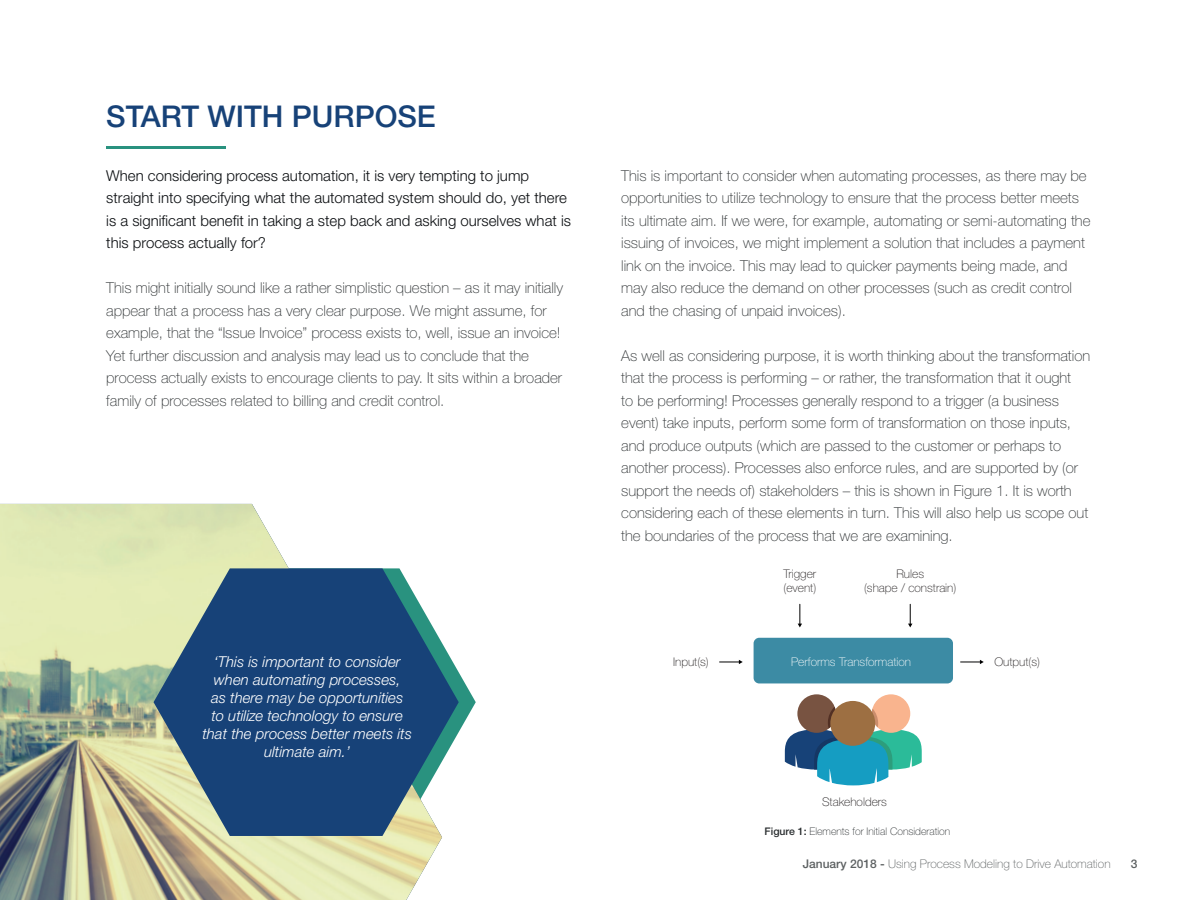
<style>
.page{position:relative;width:1200px;height:900px;background:#fff}
.page>*{position:absolute;margin:0;border:0;box-sizing:border-box;transform-origin:0 0}
.t1{font:500 30px "Helvetica Neue LT Std";color:#174278}
.t2{font:100 15px/22.5px "Helvetica Neue LT Std";color:#292d2f}
.t3{font:300 15px/22.5px "Helvetica Neue LT Std";color:#0b0e11}
.t4{font:italic 300 15px/18px "Helvetica Neue LT Std";color:#fff;text-align:center}
.t5{font:100 12px/14.4px "Helvetica Neue LT Std";color:#231f20}
.t6{font:100 12px "Helvetica Neue LT Std";color:#5d6162}
.t7{font:100 12px "Helvetica Neue LT Std";color:#fff}
.t8{font:500 12px "Helvetica Neue LT Std";color:#5d6162}
.t9{font:100 10.5px "Helvetica Neue LT Std";color:#292d2f}
.s1{font-weight:500}
</style>
<div class="page">
<svg style="left:459px;top:673px;width:17px;height:59px"></svg>
<img style="left:0;top:504px;width:442px;height:396px">
<svg style="left:154px;top:568px;width:305px;height:268px;background:#436888"></svg>
<hr style="left:106px;top:146px;width:120px;height:2px;background:#29927f">
<div style="left:797px;top:694px;width:39px;height:39px;background:#785341;border-radius:50%"></div>
<div style="left:872px;top:694px;width:38px;height:39px;background:#f9b48e;border-radius:50%"></div>
<svg style="left:785px;top:707px;width:137px;height:78px"></svg>
<div style="left:830px;top:701px;width:45px;height:45px;background:#9d6f42;border-radius:50%"></div>
<div style="left:754px;top:638px;width:199px;height:45px;background:#3c8ba4;border-radius:6px"></div>
<svg style="left:720px;top:660px;width:23px;height:4px"></svg>
<svg style="left:798px;top:604px;width:4px;height:23px"></svg>
<svg style="left:908px;top:604px;width:4px;height:23px"></svg>
<svg style="left:961px;top:660px;width:23px;height:4px"></svg>
<h1 class="t1" style="left:106px;top:99px;width:331px">START WITH PURPOSE</h1>
<p class="t3" style="left:106px;top:164px;width:466px">When considering process automation, it is very tempting to jump straight into specifying what the automated system should do, yet there is a significant benefit in taking a step back and asking ourselves what is this process actually for?</p>
<p class="t2" style="left:106px;top:277px;width:458px">This might initially sound like a rather simplistic question – as it may initially appear that a process has a very clear purpose. We might assume, for example, that the “Issue Invoice” process exists to, well, issue an invoice!<br>Yet further discussion and analysis may lead us to conclude that the process actually exists to encourage clients to pay. It sits within a broader family of processes related to billing and credit control.</p>
<p class="t2" style="left:621px;top:164px;width:471px">This is important to consider when automating processes, as there may be opportunities to utilize technology to ensure that the process better meets its ultimate aim. If we were, for example, automating or semi-automating the issuing of invoices, we might implement a solution that includes a payment link on the invoice. This may lead to quicker payments being made, and may also reduce the demand on other processes (such as credit control and the chasing of unpaid invoices).</p>
<p class="t2" style="left:621px;top:344px;width:470px">As well as considering purpose, it is worth thinking about the transformation that the process is performing – or rather, the transformation that it ought<br>to be performing! Processes generally respond to a trigger (a business event) take inputs, perform some form of transformation on those inputs, and produce outputs (which are passed to the customer or perhaps to another process). Processes also enforce rules, and are supported by (or support the needs of) stakeholders – this is shown in Figure 1. It is worth considering each of these elements in turn. This will also help us scope out the boundaries of the process that we are examining.</p>
<p class="t5" style="left:783px;top:566px;width:34px">Trigger (event)</p>
<p class="t5" style="left:864px;top:566px;width:94px;text-align:center">Rules<br>(shape / constrain)</p>
<p class="t4" style="left:202px;top:652px;width:211px">‘This is important to consider when automating processes,<br>as there may be opportunities<br>to utilize technology to ensure that the process better meets its ultimate aim.’</p>
<p class="t5" style="left:673px;top:654px;width:37px">Input(s)</p>
<p class="t7" style="left:791px;top:655px;width:121px">Performs Transformation</p>
<p class="t5" style="left:994px;top:654px;width:47px">Output(s)</p>
<p class="t5" style="left:822px;top:794px;width:66px">Stakeholders</p>
<p class="t9" style="left:765px;top:825px;width:187px"><span class="s1">Figure 1:</span> Elements for Initial Consideration</p>
<p class="t6" style="left:803px;top:857px;width:309px"><span class="s1">January 2018 -</span> Using Process Modeling to Drive Automation</p>
<p class="t8" style="left:1131px;top:857px;width:8px">3</p>
</div>
